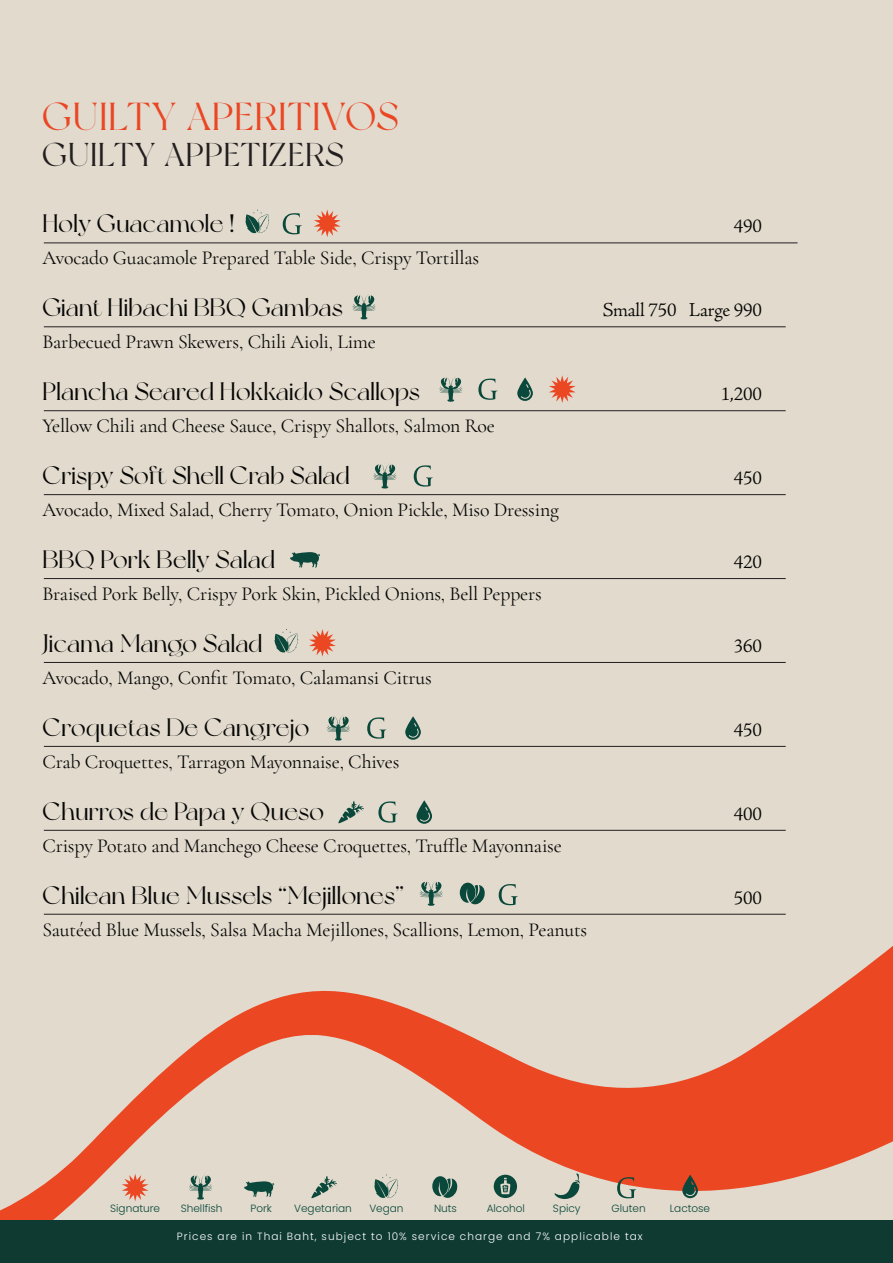
<style>
.page{position:relative;width:893px;height:1263px;background:#e1dacd}
.page>*{position:absolute;margin:0;border:0;box-sizing:border-box;transform-origin:0 0}
.t1{font:39px "New York";letter-spacing:.025em;color:#eb4623}
.t2{font:33px "New York";letter-spacing:.025em;color:#231f20}
.t3{font:25.2px "New York";color:#050504}
.t4{font:19.8px "Cormorant Garamond";letter-spacing:-.01em;color:#050504}
.t5{font:300 19.8px "Adobe Jenson Pro";letter-spacing:-.01em;color:#050504}
.t6{font:300 10.5px "Poppins";color:#09483a}
.t7{font:300 10.5px "Poppins";letter-spacing:.1em;color:#fff}
</style>
<div class="page">
<svg style="left:0;top:890px;width:893px;height:330px"></svg>
<div style="left:0;top:1220px;width:893px;height:43px;background:#0e3a31"></div>
<svg style="left:283px;top:213px;width:19px;height:21px"></svg>
<svg style="left:478px;top:379px;width:19px;height:21px"></svg>
<svg style="left:517px;top:377px;width:16px;height:24px"></svg>
<svg style="left:439px;top:377px;width:23px;height:25px"></svg>
<svg style="left:367px;top:717px;width:19px;height:22px"></svg>
<svg style="left:405px;top:716px;width:16px;height:24px"></svg>
<svg style="left:499px;top:884px;width:19px;height:21px"></svg>
<svg style="left:327px;top:715px;width:23px;height:26px"></svg>
<svg style="left:414px;top:465px;width:19px;height:22px"></svg>
<svg style="left:373px;top:463px;width:24px;height:26px"></svg>
<svg style="left:290px;top:552px;width:30px;height:15px"></svg>
<svg style="left:378px;top:801px;width:19px;height:22px"></svg>
<svg style="left:416px;top:800px;width:16px;height:24px"></svg>
<svg style="left:338px;top:801px;width:26px;height:23px"></svg>
<svg style="left:460px;top:882px;width:26px;height:23px"></svg>
<svg style="left:419px;top:881px;width:24px;height:25px"></svg>
<hr style="left:44px;top:243px;width:753px;height:1px;background:#231f20">
<hr style="left:44px;top:327px;width:742px;height:1px;background:#231f20">
<hr style="left:44px;top:410px;width:742px;height:1px;background:#231f20">
<hr style="left:44px;top:494px;width:742px;height:1px;background:#231f20">
<hr style="left:44px;top:578px;width:742px;height:1px;background:#231f20">
<hr style="left:44px;top:662px;width:742px;height:1px;background:#231f20">
<hr style="left:44px;top:746px;width:742px;height:1px;background:#231f20">
<hr style="left:44px;top:830px;width:742px;height:1px;background:#231f20">
<hr style="left:44px;top:914px;width:742px;height:1px;background:#231f20">
<svg style="left:274px;top:629px;width:24px;height:24px"></svg>
<svg style="left:352px;top:294px;width:24px;height:25px"></svg>
<svg style="left:245px;top:210px;width:24px;height:24px"></svg>
<svg style="left:314px;top:209px;width:27px;height:28px"></svg>
<svg style="left:549px;top:375px;width:27px;height:28px"></svg>
<svg style="left:309px;top:629px;width:27px;height:28px"></svg>
<svg style="left:311px;top:1176px;width:26px;height:22px"></svg>
<svg style="left:374px;top:1174px;width:24px;height:26px"></svg>
<svg style="left:432px;top:1176px;width:26px;height:23px"></svg>
<svg style="left:189px;top:1174px;width:23px;height:25px"></svg>
<svg style="left:244px;top:1181px;width:30px;height:16px"></svg>
<svg style="left:494px;top:1175px;width:23px;height:23px"></svg>
<svg style="left:554px;top:1173px;width:26px;height:26px"></svg>
<svg style="left:617px;top:1177px;width:19px;height:21px"></svg>
<svg style="left:682px;top:1175px;width:16px;height:23px"></svg>
<svg style="left:122px;top:1173px;width:27px;height:28px"></svg>
<h1 class="t1" style="left:42px;top:93px;width:358px">GUILTY APERITIVOS</h1>
<h2 class="t2" style="left:42px;top:134px;width:304px">GUILTY APPETIZERS</h2>
<p class="t3" style="left:42px;top:208px;width:193px">Holy Guacamole !</p>
<p class="t5" style="left:734px;top:215px;width:30px">490</p>
<p class="t4" style="left:42px;top:245px;width:438px">Avocado Guacamole Prepared Table Side, Crispy Tortillas</p>
<p class="t3" style="left:42px;top:292px;width:302px">Giant Hibachi BBQ Gambas</p>
<p class="t5" style="left:603px;top:299px;width:161px">Small 750 Large 990</p>
<p class="t4" style="left:42px;top:329px;width:335px">Barbecued Prawn Skewers, Chili Aioli, Lime</p>
<p class="t3" style="left:42px;top:376px;width:379px">Plancha Seared Hokkaido Scallops</p>
<p class="t5" style="left:721px;top:383px;width:43px">1,200</p>
<p class="t4" style="left:42px;top:413px;width:454px">Yellow Chili and Cheese Sauce, Crispy Shallots, Salmon Roe</p>
<p class="t3" style="left:42px;top:460px;width:309px">Crispy Soft Shell Crab Salad</p>
<p class="t5" style="left:734px;top:467px;width:30px">450</p>
<p class="t4" style="left:42px;top:497px;width:518px">Avocado, Mixed Salad, Cherry Tomato, Onion Pickle, Miso Dressing</p>
<p class="t3" style="left:42px;top:544px;width:234px">BBQ Pork Belly Salad</p>
<p class="t5" style="left:734px;top:551px;width:30px">420</p>
<p class="t4" style="left:42px;top:581px;width:501px">Braised Pork Belly, Crispy Pork Skin, Pickled Onions, Bell Peppers</p>
<p class="t3" style="left:42px;top:628px;width:222px">Jicama Mango Salad</p>
<p class="t5" style="left:734px;top:635px;width:30px">360</p>
<p class="t4" style="left:42px;top:665px;width:391px">Avocado, Mango, Confit Tomato, Calamansi Citrus</p>
<p class="t3" style="left:42px;top:712px;width:269px">Croquetas De Cangrejo</p>
<p class="t5" style="left:734px;top:719px;width:30px">450</p>
<p class="t4" style="left:42px;top:749px;width:359px">Crab Croquettes, Tarragon Mayonnaise, Chives</p>
<p class="t3" style="left:42px;top:796px;width:283px">Churros de Papa y Queso</p>
<p class="t5" style="left:734px;top:803px;width:30px">400</p>
<p class="t4" style="left:42px;top:833px;width:521px">Crispy Potato and Manchego Cheese Croquettes, Truffle Mayonnaise</p>
<p class="t3" style="left:42px;top:880px;width:363px">Chilean Blue Mussels “Mejillones”</p>
<p class="t5" style="left:734px;top:887px;width:30px">500</p>
<p class="t4" style="left:42px;top:917px;width:546px">Sautéed Blue Mussels, Salsa Macha Mejillones, Scallions, Lemon, Peanuts</p>
<p class="t6" style="left:110px;top:1202px;width:51px">Signature</p>
<p class="t6" style="left:181px;top:1202px;width:43px">Shellfish</p>
<p class="t6" style="left:250px;top:1202px;width:23px">Pork</p>
<p class="t6" style="left:294px;top:1202px;width:59px">Vegetarian</p>
<p class="t6" style="left:369px;top:1202px;width:36px">Vegan</p>
<p class="t6" style="left:434px;top:1202px;width:24px">Nuts</p>
<p class="t6" style="left:487px;top:1202px;width:40px">Alcohol</p>
<p class="t6" style="left:553px;top:1202px;width:29px">Spicy</p>
<p class="t6" style="left:611px;top:1202px;width:36px">Gluten</p>
<p class="t6" style="left:670px;top:1202px;width:42px">Lactose</p>
<p class="t7" style="left:177px;top:1231px;width:467px">Prices are in Thai Baht, subject to 10% service charge and 7% applicable tax</p>
</div>
